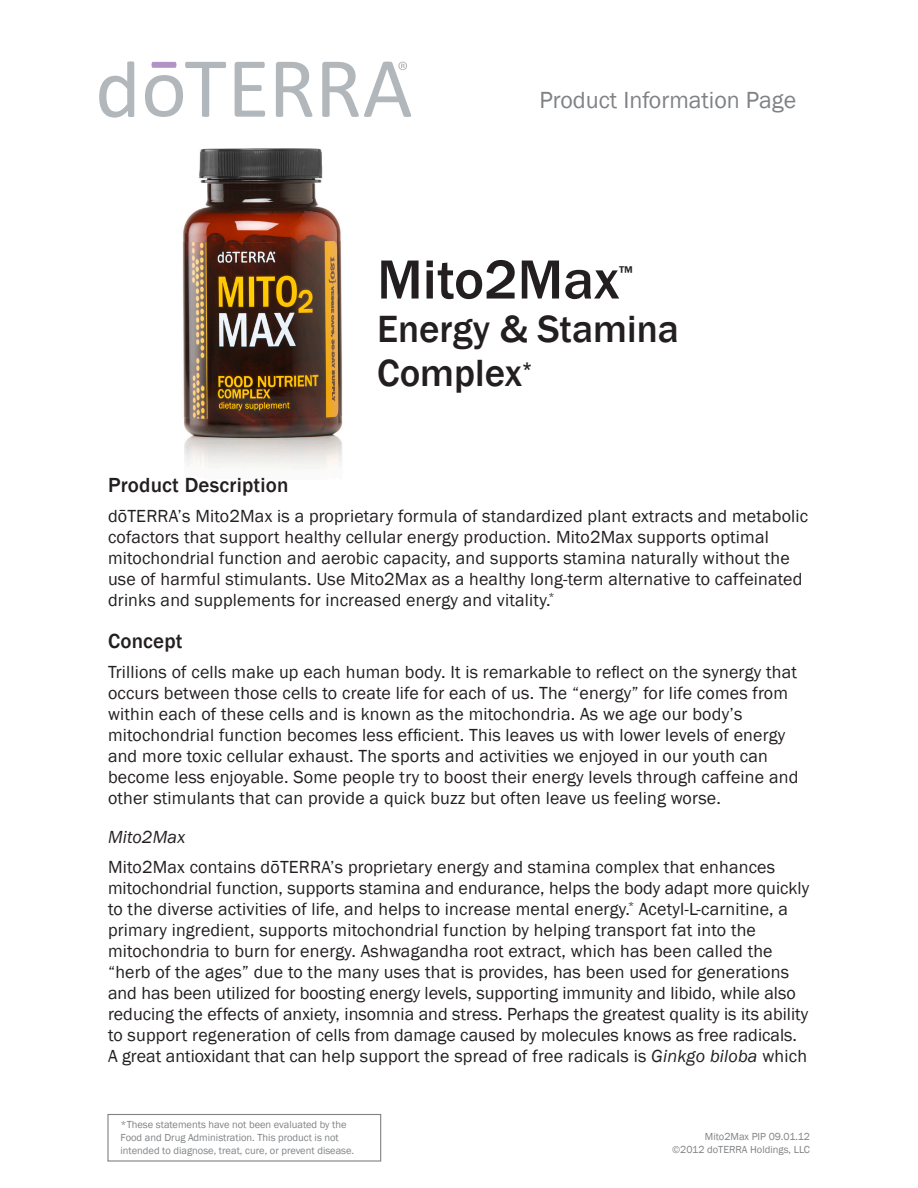
<style>
.page{position:relative;width:918px;height:1188px;background:#fff}
.page>*{position:absolute;margin:0;border:0;box-sizing:border-box;transform-origin:0 0}
.t1{font:500 57px "Franklin Gothic";color:#231f20}
.t2{font:500 39px "Franklin Gothic";color:#231f20}
.t3{font:24px "Franklin Gothic";color:#808285}
.Subheader{font:500 21px "Franklin Gothic";letter-spacing:.01em;color:#231f20}
.t4{font:18px/21px "Franklin Gothic";letter-spacing:.01em;color:#231f20}
.t5{font:italic 18px "Franklin Gothic";letter-spacing:.01em;color:#231f20}
.t6{font:500 17.55px "Franklin Gothic";color:#231f20}
.t7{font:10.5px/12.6px "Franklin Gothic";color:#808285}
.s1{font-style:italic}
</style>
<div class="page">
<div style="left:107px;top:1114px;width:274px;height:48px;border:1px solid #808285"></div>
<img style="left:182px;top:148px;width:161px;height:320px">
<svg style="left:276px;top:62px;width:36px;height:55px"></svg>
<svg style="left:235px;top:62px;width:30px;height:55px"></svg>
<svg style="left:145px;top:62px;width:81px;height:55px"></svg>
<svg style="left:99px;top:61px;width:35px;height:57px"></svg>
<svg style="left:322px;top:62px;width:89px;height:55px"></svg>
<p class="t3" style="left:539px;top:85px;width:258px">Product Information Page</p>
<p class="t1" style="left:377px;top:244px;width:244px">Mito2Max</p>
<p class="t6" style="left:619px;top:261px;width:15px">™</p>
<p class="t2" style="left:377px;top:305px;width:303px">Energy &amp; Stamina</p>
<p class="t2" style="left:377px;top:348px;width:157px">Complex<sup>*</sup></p>
<p class="Subheader" style="left:108px;top:472px;width:182px">Product Description</p>
<p class="t4" style="left:108px;top:506px;width:702px">dōTERRA’s Mito2Max is a proprietary formula of standardized plant extracts and metabolic cofactors that support healthy cellular energy production. Mito2Max supports optimal mitochondrial function and aerobic capacity, and supports stamina naturally without the use of harmful stimulants. Use Mito2Max as a healthy long-term alternative to caffeinated drinks and supplements for increased energy and vitality.<sup>*</sup></p>
<p class="Subheader" style="left:108px;top:628px;width:76px">Concept</p>
<p class="t4" style="left:108px;top:662px;width:692px">Trillions of cells make up each human body. It is remarkable to reflect on the synergy that occurs between those cells to create life for each of us. The “energy” for life comes from within each of these cells and is known as the mitochondria. As we age our body’s mitochondrial function becomes less efficient. This leaves us with lower levels of energy and more toxic cellular exhaust. The sports and activities we enjoyed in our youth can become less enjoyable. Some people try to boost their energy levels through caffeine and other stimulants that can provide a quick buzz but often leave us feeling worse.</p>
<p class="t5" style="left:108px;top:825px;width:79px">Mito2Max</p>
<p class="t4" style="left:108px;top:857px;width:703px">Mito2Max contains dōTERRA’s proprietary energy and stamina complex that enhances mitochondrial function, supports stamina and endurance, helps the body adapt more quickly to the diverse activities of life, and helps to increase mental energy.<sup>*</sup> Acetyl-L-carnitine, a primary ingredient, supports mitochondrial function by helping transport fat into the mitochondria to burn for energy. Ashwagandha root extract, which has been called the “herb of the ages” due to the many uses that is provides, has been used for generations and has been utilized for boosting energy levels, supporting immunity and libido, while also reducing the effects of anxiety, insomnia and stress. Perhaps the greatest quality is its ability to support regeneration of cells from damage caused by molecules knows as free radicals.<br>A great antioxidant that can help support the spread of free radicals is <span class="s1">Ginkgo biloba</span> which</p>
<p class="t7" style="left:121px;top:1119px;width:235px">*These statements have not been evaluated by the<br>Food and Drug Administration. This product is not intended to diagnose, treat, cure, or prevent disease.</p>
<p class="t7" style="left:672px;top:1131px;width:139px;text-align:right">Mito2Max PIP 09.01.12 ©2012 doTERRA Holdings, LLC</p>
</div>
